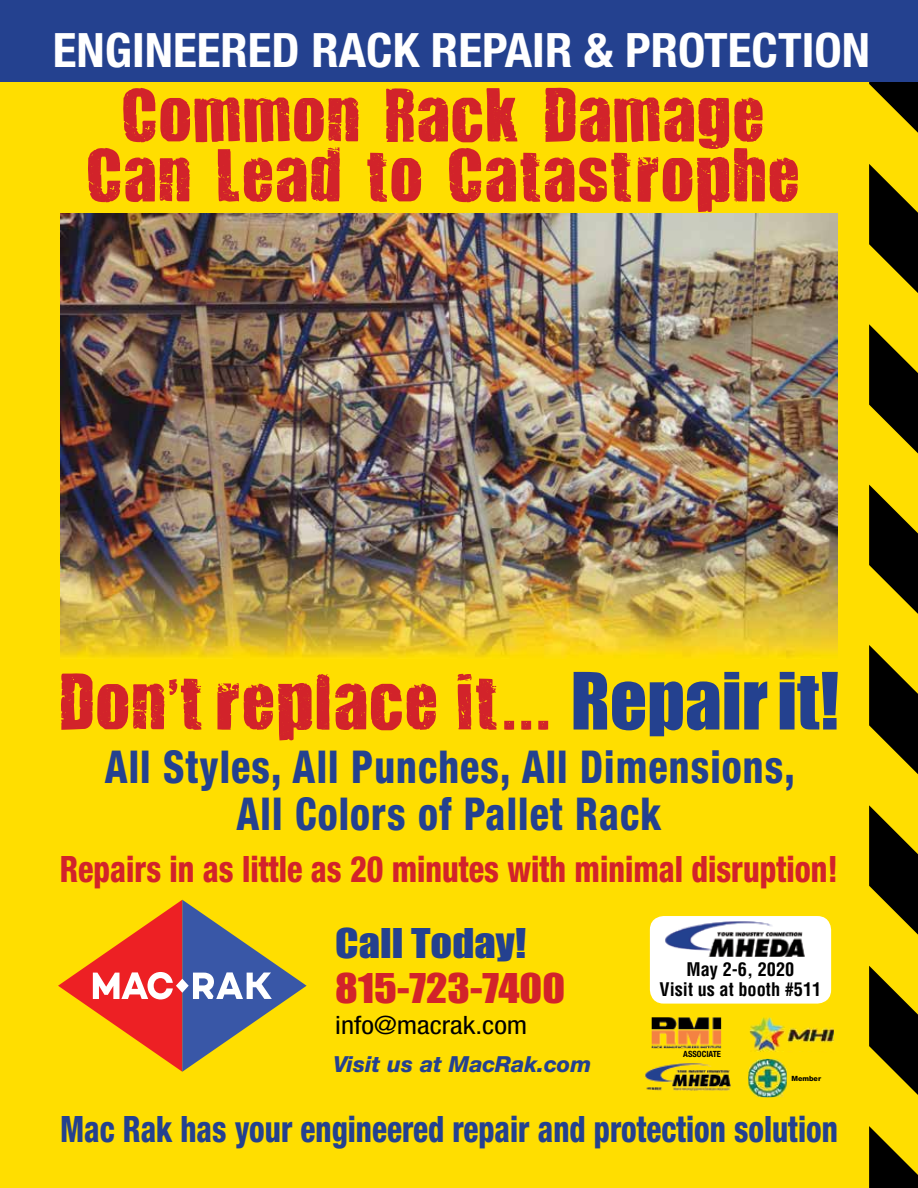
<style>
.page{position:relative;width:918px;height:1188px;background:#ffde00}
.page>*{position:absolute;margin:0;border:0;box-sizing:border-box;transform-origin:0 0}
.t1{font:76.35px "Pikelet Clean";color:#d2232a}
.t2{font:72.9px "Impact";color:#24418f}
.t3{font:700 condensed 47.4px "Helvetica Neue";color:#fff;scale:1.04 1}
.t4{font:800 condensed 45.3px/47.1px "Helvetica Neue";letter-spacing:.03em;color:#24418f;text-align:center;scale:.88 1}
.t5{font:37.95px "Impact";color:#d2232a;scale:1.12 1}
.t6{font:37.95px "Impact";color:#24418f;scale:1.12 1}
.t7{font:800 condensed 36.45px "Helvetica Neue";color:#24418f;scale:.85 1}
.t8{font:800 condensed 36.45px "Helvetica Neue";color:#d2232a;scale:.88 1}
.t9{font:condensed 25.35px "Helvetica Neue";color:#000;scale:1.12 1}
.t10{font:italic 800 22.2px "Helvetica Neue";color:#24418f}
.t11{font:700 condensed 18.3px/20.2px "Helvetica";color:#000;text-align:center}
.t12{font:700 condensed 8.55px "Helvetica Neue";color:#000}
.t13{font:800 7.2px "Helvetica Neue";color:#000}
.s1{font-family:"Pikelet Clean";font-size:76.35px;color:#d2232a}
</style>
<div class="page">
<svg style="left:869px;top:1126px;width:49px;height:62px"></svg>
<svg style="left:869px;top:966px;width:49px;height:129px"></svg>
<svg style="left:869px;top:805px;width:49px;height:130px"></svg>
<svg style="left:869px;top:645px;width:49px;height:129px"></svg>
<svg style="left:869px;top:485px;width:49px;height:129px"></svg>
<svg style="left:869px;top:324px;width:49px;height:129px"></svg>
<svg style="left:869px;top:164px;width:49px;height:129px"></svg>
<svg style="left:869px;top:81px;width:49px;height:52px"></svg>
<div style="left:0;top:0;width:918px;height:81px;background:#24418f"></div>
<img style="left:61px;top:214px;width:776px;height:444px">
<svg style="left:88px;top:88px;width:271px;height:114px"></svg>
<svg style="left:367px;top:87px;width:431px;height:125px"></svg>
<svg style="left:217px;top:674px;width:112px;height:66px"></svg>
<svg style="left:335px;top:683px;width:101px;height:47px"></svg>
<svg style="left:58px;top:900px;width:249px;height:172px"></svg>
<img style="left:644px;top:1063px;width:87px;height:28px">
<img style="left:750px;top:1018px;width:84px;height:34px">
<img style="left:748px;top:1059px;width:39px;height:38px">
<img style="left:652px;top:1017px;width:69px;height:31px">
<div style="left:650px;top:916px;width:181px;height:88px;background:#fff;border-radius:14px"></div>
<img style="left:665px;top:921px;width:140px;height:36px">
<p class="t3" style="left:53px;top:23px;width:787px">ENGINEERED RACK REPAIR &amp; PROTECTION</p>
<h1 class="t1" style="left:59px;top:659px;width:147px">Don’t</h1>
<h2 class="t2" style="left:455px;top:671px;width:385px"><span class="s1">it...</span> Repair it!</h2>
<p class="t4" style="left:105px;top:747px;width:786px">All Styles, All Punches, All Dimensions,<br>All Colors of Pallet Rack</p>
<p class="t8" style="left:60px;top:855px;width:886px">Repairs in as little as 20 minutes with minimal disruption!</p>
<p class="t6" style="left:335px;top:927px;width:172px">Call Today!</p>
<p class="t5" style="left:335px;top:973px;width:207px">815-723-7400</p>
<p class="t9" style="left:335px;top:1010px;width:173px">info@macrak.com</p>
<p class="t10" style="left:333px;top:1051px;width:259px">Visit us at MacRak.com</p>
<p class="t11" style="left:660px;top:961px;width:163px">May 2-6, 2020<br>Visit us at booth #511</p>
<p class="t12" style="left:683px;top:1049px;width:39px">ASSOCIATE</p>
<p class="t13" style="left:791px;top:1075px;width:31px">Member</p>
<p class="t7" style="left:60px;top:1115px;width:917px">Mac Rak has your engineered repair and protection solution</p>
</div>
